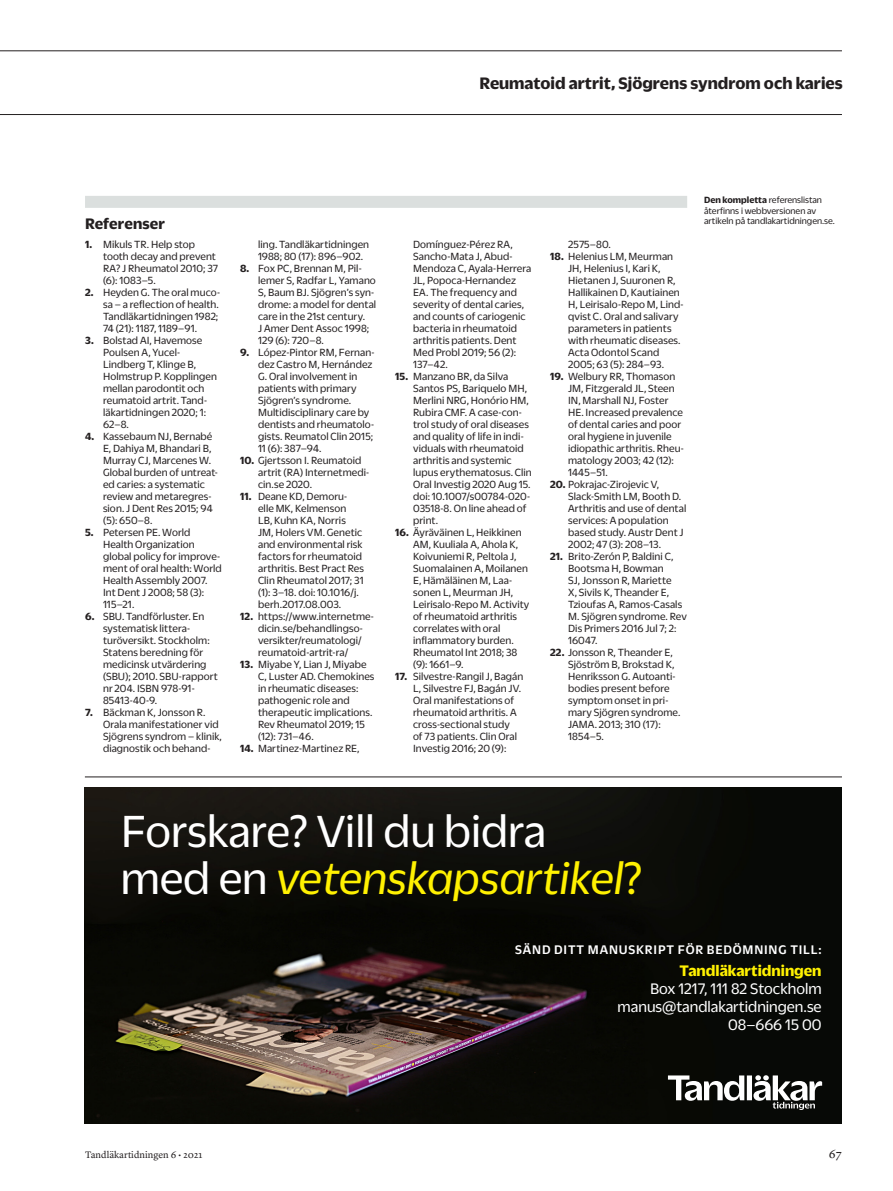
<style>
.page{position:relative;width:893px;height:1191px;background:#fff}
.page>*{position:absolute;margin:0;border:0;box-sizing:border-box;transform-origin:0 0}
.t1{font:48.75px/47px "Duplicate Sans";color:#fff}
.t2{font:700 18px "Duplicate Sans";color:#231f20}
.Plugg_grad_3{font:16.5px/18px "Duplicate Sans";color:#fff;text-align:right}
.Faktarubrik_fet_linj{font:700 16.5px "Duplicate Sans";letter-spacing:.005em;color:#231f20}
.Plugg_grad_3-2{font:500 13.5px "Duplicate Sans";letter-spacing:.06em;color:#fff}
.t3{font:12px "Lyon Text";color:#231f20}
.Bildtext_referenser{font:11.25px/12px "Duplicate Sans";letter-spacing:.01em;color:#231f20}
.Källa_regular{font:9.75px/10.5px "Duplicate Sans";color:#231f20}
.t4{font:9.75px "Lyon Text";color:#231f20}
.s1{font-weight:700}
.s2{font-style:italic;color:#fff101}
.s3{color:#fff101}
.s4{font-weight:700;color:#fff101}
</style>
<div class="page">
<hr style="left:0;top:114px;width:842px;height:1px;background:#231f20">
<hr style="left:0;top:51px;width:842px;height:1px;background:#231f20">
<div style="left:85px;top:196px;width:602px;height:12px;background:#dbdfde"></div>
<img style="left:85px;top:787px;width:757px;height:336px">
<svg style="left:668px;top:1075px;width:154px;height:35px"></svg>
<hr style="left:85px;top:776px;width:757px;height:1px;background:#231f20">
<p class="t2" style="left:480px;top:71px;width:365px">Reumatoid artrit, Sjögrens syndrom och karies</p>
<p class="Faktarubrik_fet_linj" style="left:85px;top:212px;width:82px">Referenser</p>
<p class="Bildtext_referenser" style="left:103px;top:237px;width:117px;text-indent:-18px"><span class="s1">1.</span> Mikuls TR. Help stop tooth decay and prevent<br>RA? J Rheumatol 2010; 37 (6): 1083–5.</p>
<p class="Bildtext_referenser" style="left:103px;top:285px;width:118px;text-indent:-18px"><span class="s1">2.</span> Heyden G. The oral muco&shy;sa – a reflection of health.<br>Tandläkartidningen 1982;<br>74 (21): 1187, 1189–91.</p>
<p class="Bildtext_referenser" style="left:103px;top:333px;width:115px;text-indent:-18px"><span class="s1">3.</span> Bolstad AI, Havemose<br>Poulsen A, Yucel-<br>Lindberg T, Klinge B,<br>Holmstrup P. Kopplingen mellan parodontit och reumatoid artrit. Tand&shy;läkartidningen 2020; 1:<br>62–8.</p>
<p class="Bildtext_referenser" style="left:103px;top:429px;width:115px;text-indent:-18px"><span class="s1">4.</span> Kassebaum NJ, Bernabé<br>E, Dahiya M, Bhandari B,<br>Murray CJ, Marcenes W.<br>Global burden of untreat&shy;ed caries: a systematic review and metaregres&shy;sion. J Dent Res 2015; 94 (5): 650–8.</p>
<p class="Bildtext_referenser" style="left:103px;top:525px;width:120px;text-indent:-18px"><span class="s1">5.</span> Petersen PE. World<br>Health Organization global policy for improve&shy;ment of oral health: World<br>Health Assembly 2007.<br>Int Dent J 2008; 58 (3):<br>115–21.</p>
<p class="Bildtext_referenser" style="left:103px;top:609px;width:116px;text-indent:-18px"><span class="s1">6.</span> SBU. Tandförluster. En systematisk littera&shy;turöversikt. Stockholm:<br>Statens beredning för medicinsk utvärdering (SBU); 2010. SBU-rapport nr 204. ISBN 978-91-<br>85413-40-9.</p>
<p class="Bildtext_referenser" style="left:103px;top:705px;width:120px;text-indent:-18px"><span class="s1">7.</span> Bäckman K, Jonsson R.<br>Orala manifestationer vid<br>Sjögrens syndrom – klinik, diagnostik och behand-</p>
<p class="Bildtext_referenser" style="left:258px;top:237px;width:113px">ling. Tandläkartidningen<br>1988; 80 (17): 896–902.</p>
<p class="Bildtext_referenser" style="left:258px;top:261px;width:120px;text-indent:-18px"><span class="s1">8.</span> Fox PC, Brennan M, Pil&shy;lemer S, Radfar L, Yamano<br>S, Baum BJ. Sjögren’s syn&shy;drome: a model for dental care in the 21st century.<br>J Amer Dent Assoc 1998;<br>129 (6): 720–8.</p>
<p class="Bildtext_referenser" style="left:258px;top:345px;width:118px;text-indent:-18px"><span class="s1">9.</span> López-Pintor RM, Fernan&shy;dez Castro M, Hernández<br>G. Oral involvement in patients with primary<br>Sjögren’s syndrome.<br>Multidisciplinary care by dentists and rheumatolo&shy;gists. Reumatol Clin 2015;<br>11 (6): 387–94.</p>
<p class="Bildtext_referenser" style="left:258px;top:453px;width:113px;text-indent:-18px"><span class="s1">10.</span> Gjertsson I. Reumatoid artrit (RA) Internetmedi&shy;cin.se 2020.</p>
<p class="Bildtext_referenser" style="left:258px;top:489px;width:107px;text-indent:-18px"><span class="s1">11.</span> Deane KD, Demoru&shy;elle MK, Kelmenson<br>LB, Kuhn KA, Norris<br>JM, Holers VM. Genetic and environmental risk factors for rheumatoid arthritis. Best Pract Res<br>Clin Rheumatol 2017; 31 (1): 3–18. doi: 10.1016/j. berh.2017.08.003.</p>
<p class="Bildtext_referenser" style="left:258px;top:609px;width:117px;text-indent:-18px"><span class="s1">12.</span> https://www.internetme&shy;dicin.se/behandlingso&shy;versikter/reumatologi/ reumatoid-artrit-ra/</p>
<p class="Bildtext_referenser" style="left:258px;top:657px;width:118px;text-indent:-18px"><span class="s1">13.</span> Miyabe Y, Lian J, Miyabe<br>C, Luster AD. Chemokines in rheumatic diseases: pathogenic role and therapeutic implications.<br>Rev Rheumatol 2019; 15 (12): 731–46.</p>
<p class="Bildtext_referenser" style="left:240px;top:741px;width:121px"><span class="s1">14.</span> Martinez-Martinez RE,</p>
<p class="Bildtext_referenser" style="left:413px;top:237px;width:120px">Domínguez-Pérez RA,<br>Sancho-Mata J, Abud-<br>Mendoza C, Ayala-Herrera<br>JL, Popoca-Hernandez<br>EA. The frequency and severity of dental caries, and counts of cariogenic bacteria in rheumatoid arthritis patients. Dent<br>Med Probl 2019; 56 (2):<br>137–42.</p>
<p class="Bildtext_referenser" style="left:413px;top:369px;width:120px;text-indent:-18px"><span class="s1">15.</span> Manzano BR, da Silva<br>Santos PS, Bariquelo MH,<br>Merlini NRG, Honório HM,<br>Rubira CMF. A case-con&shy;trol study of oral diseases and quality of life in indi&shy;viduals with rheumatoid arthritis and systemic lupus erythematosus. Clin<br>Oral Investig 2020 Aug 15. doi: 10.1007/s00784-020-<br>03518-8. On line ahead of print.</p>
<p class="Bildtext_referenser" style="left:413px;top:525px;width:118px;text-indent:-18px"><span class="s1">16.</span> Äyräväinen L, Heikkinen<br>AM, Kuuliala A, Ahola K,<br>Koivuniemi R, Peltola J,<br>Suomalainen A, Moilanen<br>E, Hämäläinen M, Laa&shy;sonen L, Meurman JH,<br>Leirisalo-Repo M. Activity of rheumatoid arthritis correlates with oral inflammatory burden.<br>Rheumatol Int 2018; 38 (9): 1661–9.</p>
<p class="Bildtext_referenser" style="left:413px;top:669px;width:112px;text-indent:-18px"><span class="s1">17.</span> Silvestre-Rangil J, Bagán<br>L, Silvestre FJ, Bagán JV.<br>Oral manifestations of rheumatoid arthritis. A cross-sectional study<br>of 73 patients. Clin Oral<br>Investig 2016; 20 (9):</p>
<p class="Bildtext_referenser" style="left:568px;top:237px;width:44px">2575–80.</p>
<p class="Bildtext_referenser" style="left:568px;top:249px;width:117px;text-indent:-18px"><span class="s1">18.</span> Helenius LM, Meurman<br>JH, Helenius I, Kari K,<br>Hietanen J, Suuronen R,<br>Hallikainen D, Kautiainen<br>H, Leirisalo-Repo M, Lind&shy;qvist C. Oral and salivary parameters in patients with rheumatic diseases.<br>Acta Odontol Scand<br>2005; 63 (5): 284–93.</p>
<p class="Bildtext_referenser" style="left:568px;top:369px;width:117px;text-indent:-18px"><span class="s1">19.</span> Welbury RR, Thomason<br>JM, Fitzgerald JL, Steen<br>IN, Marshall NJ, Foster<br>HE. Increased prevalence of dental caries and poor oral hygiene in juvenile idiopathic arthritis. Rheu&shy;matology 2003; 42 (12):<br>1445–51.</p>
<p class="Bildtext_referenser" style="left:568px;top:477px;width:120px;text-indent:-18px"><span class="s1">20.</span> Pokrajac-Zirojevic V,<br>Slack-Smith LM, Booth D.<br>Arthritis and use of dental services: A population based study. Austr Dent J<br>2002; 47 (3): 208–13.</p>
<p class="Bildtext_referenser" style="left:568px;top:549px;width:120px;text-indent:-18px"><span class="s1">21.</span> Brito-Zerón P, Baldini C,<br>Bootsma H, Bowman<br>SJ, Jonsson R, Mariette<br>X, Sivils K, Theander E,<br>Tzioufas A, Ramos-Casals<br>M. Sjögren syndrome. Rev<br>Dis Primers 2016 Jul 7; 2:<br>16047.</p>
<p class="Bildtext_referenser" style="left:568px;top:645px;width:114px;text-indent:-18px"><span class="s1">22.</span> Jonsson R, Theander E,<br>Sjöström B, Brokstad K,<br>Henriksson G. Autoanti&shy;bodies present before symptom onset in pri&shy;mary Sjögren syndrome.<br>JAMA. 2013; 310 (17):<br>1854–5.</p>
<p class="Källa_regular" style="left:704px;top:194px;width:132px"><span class="s1">Den kompletta</span> referenslistan återfinns i webbversionen av artikeln på tandlakartidningen.se.</p>
<p class="t1" style="left:121px;top:804px;width:523px">Forskare? Vill du bidra med en <span class="s2">vetenskapsartikel</span><span class="s3">?</span></p>
<p class="Plugg_grad_3-2" style="left:515px;top:940px;width:308px">SÄND DITT MANUSKRIPT FÖR BEDÖMNING TILL:</p>
<p class="Plugg_grad_3" style="left:650px;top:960px;width:173px"><span class="s4">Tandläkartidningen<br></span>Box 1217, 111 82 Stockholm</p>
<p class="Plugg_grad_3" style="left:618px;top:996px;width:205px">manus@tandlakartidningen.se</p>
<p class="Plugg_grad_3" style="left:728px;top:1014px;width:95px">08–666 15 00</p>
<p class="t4" style="left:85px;top:1147px;width:119px">Tandläkartidningen 6 • 2021</p>
<p class="t3" style="left:829px;top:1144px;width:15px">67</p>
</div>
